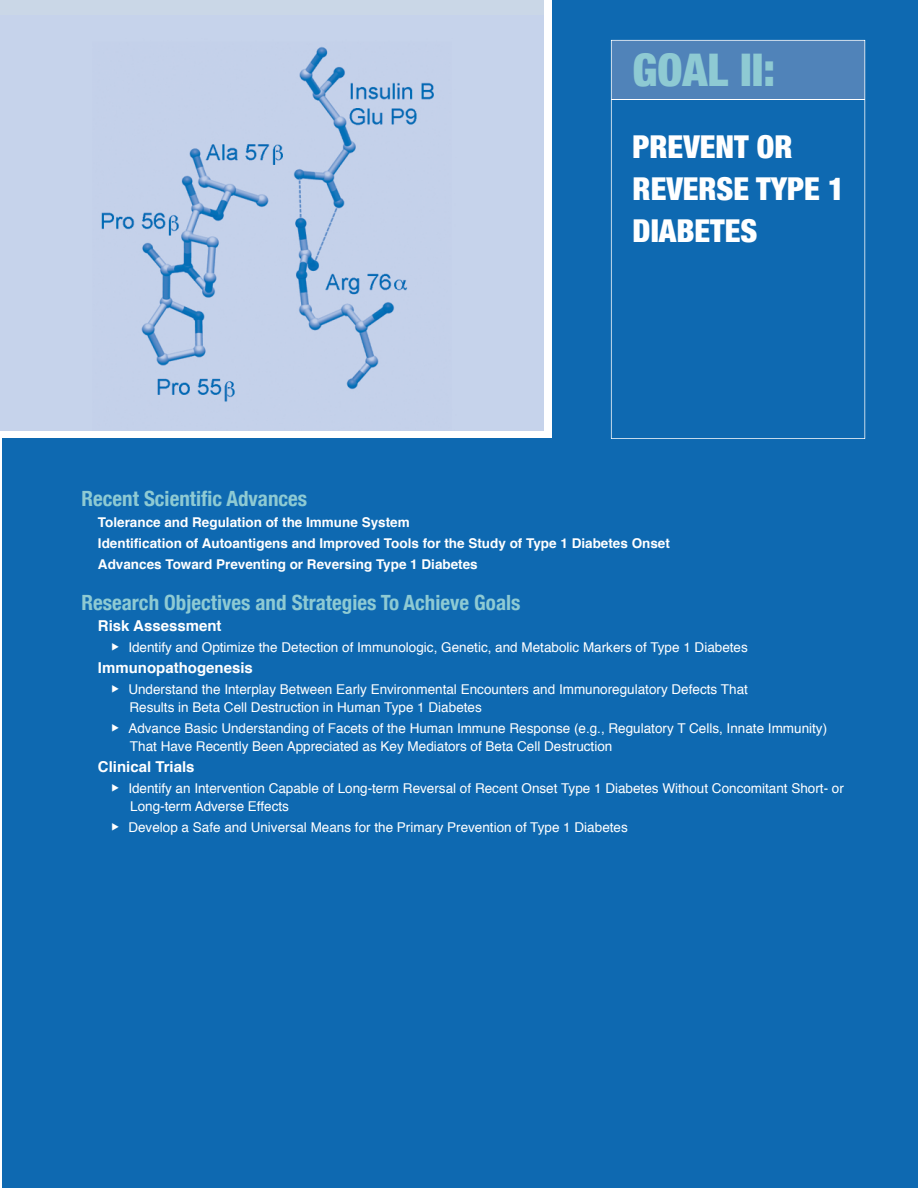
<style>
.page{position:relative;width:918px;height:1188px;background:#fff}
.page>*{position:absolute;margin:0;border:0;box-sizing:border-box;transform-origin:0 0}
.t1{font:900 condensed 45px "Helvetica Neue";color:#8ecad3}
.t2{font:900 condensed 31.5px/42px "Helvetica Neue";color:#fff}
.t3{font:700 condensed 21px "Helvetica Neue";color:#8ecad3}
.t4{font:700 15px "Helvetica";color:#fff}
.t5{font:13.5px/18px "Helvetica";color:#fff}
.t6{font:700 13.5px/21px "Helvetica";color:#fff}
</style>
<div class="page">
<div style="left:552px;top:0;width:366px;height:486px;background:#0e69b1"></div>
<div style="left:2px;top:438px;width:916px;height:750px;background:#0e69b1"></div>
<div style="left:0;top:0;width:544px;height:430px;background:#cad7e7"></div>
<img style="left:101px;top:46px;width:333px;height:356px">
<svg style="left:611px;top:40px;width:254px;height:399px"></svg>
<h1 class="t1" style="left:633px;top:42px;width:144px">GOAL II:</h1>
<h2 class="t2" style="left:633px;top:126px;width:213px">PREVENT OR<br>REVERSE TYPE 1<br>DIABETES</h2>
<h3 class="t3" style="left:81px;top:486px;width:227px">Recent Scientific Advances</h3>
<p class="t6" style="left:98px;top:513px;width:574px">Tolerance and Regulation of the Immune System<br>Identification of Autoantigens and Improved Tools for the Study of Type 1 Diabetes Onset<br>Advances Toward Preventing or Reversing Type 1 Diabetes</p>
<h3 class="t3" style="left:81px;top:589px;width:441px">Research Objectives and Strategies To Achieve Goals</h3>
<p class="t4" style="left:98px;top:615px;width:125px">Risk Assessment</p>
<p class="t5" style="left:111px;top:639px;width:638px">◆ Identify and Optimize the Detection of Immunologic, Genetic, and Metabolic Markers of Type 1 Diabetes</p>
<p class="t4" style="left:98px;top:657px;width:157px">Immunopathogenesis</p>
<p class="t5" style="left:129px;top:681px;width:620px;text-indent:-18px">◆ Understand the Interplay Between Early Environmental Encounters and Immunoregulatory Defects That<br>Results in Beta Cell Destruction in Human Type 1 Diabetes</p>
<p class="t5" style="left:130px;top:720px;width:699px;text-indent:-19px">◆ Advance Basic Understanding of Facets of the Human Immune Response (e.g., Regulatory T Cells, Innate Immunity)<br>That Have Recently Been Appreciated as Key Mediators of Beta Cell Destruction</p>
<p class="t4" style="left:98px;top:756px;width:98px">Clinical Trials</p>
<p class="t5" style="left:130px;top:780px;width:715px;text-indent:-19px">◆ Identify an Intervention Capable of Long-term Reversal of Recent Onset Type 1 Diabetes Without Concomitant Short- or<br>Long-term Adverse Effects</p>
<p class="t5" style="left:111px;top:819px;width:518px">◆ Develop a Safe and Universal Means for the Primary Prevention of Type 1 Diabetes</p>
</div>
